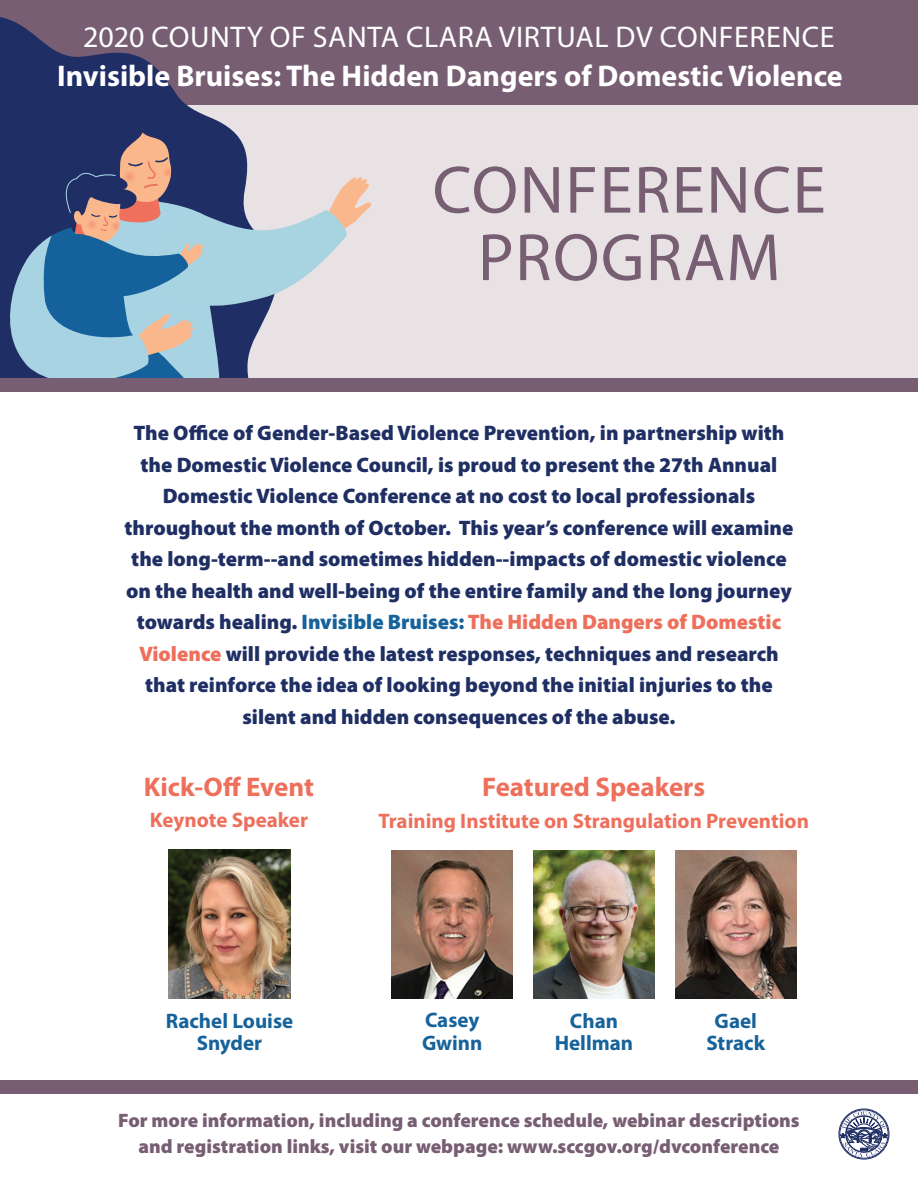
<style>
.page{position:relative;width:918px;height:1188px;background:#fff}
.page>*{position:absolute;margin:0;border:0;box-sizing:border-box;transform-origin:0 0}
.t1{font:67.5px/67.5px "Myriad Pro";letter-spacing:.02em;color:#775e73;text-align:center}
.t2{font:700 30px "Myriad Pro";color:#fff}
.t3{font:30px "Myriad Pro";letter-spacing:.02em;color:#fff}
.t4{font:700 27px "Myriad Pro";color:#ee6f5b}
.t5{font:900 21px/31.5px "Myriad Pro";color:#1f2f64;text-align:center}
.t6{font:700 21px "Myriad Pro";color:#ee6f5b}
.t7{font:700 21px/22.5px "Myriad Pro";color:#16629a;text-align:center}
.t8{font:900 19.5px/25.5px "Myriad Pro";color:#775e73;text-align:center}
.s1{color:#16629a}
.s2{color:#ee6f5b}
</style>
<div class="page">
<div style="left:839px;top:1109px;width:50px;height:50px;border:1px solid #1f2f65;border-radius:50%"></div>
<svg style="left:840px;top:1111px;width:48px;height:46px"></svg>
<img style="left:169px;top:850px;width:121px;height:148px">
<img style="left:392px;top:850px;width:121px;height:149px">
<img style="left:534px;top:850px;width:121px;height:149px">
<img style="left:675px;top:850px;width:121px;height:149px">
<div style="left:0;top:0;width:918px;height:378px;background:#e8e2e5"></div>
<div style="left:0;top:0;width:918px;height:105px;background:#775e73"></div>
<svg style="left:0;top:17px;width:176px;height:361px;fill:#1f2f65"></svg>
<svg style="left:7px;top:197px;width:21px;height:181px;background:#4f6890"></svg>
<svg style="left:28px;top:93px;width:344px;height:285px"></svg>
<div style="left:0;top:378px;width:918px;height:14px;background:#775e73"></div>
<div style="left:0;top:1080px;width:918px;height:14px;background:#775e73"></div>
<h2 class="t3" style="left:83px;top:18px;width:753px">2020 COUNTY OF SANTA CLARA VIRTUAL DV CONFERENCE</h2>
<h2 class="t2" style="left:57px;top:56px;width:787px">Invisible Bruises: The Hidden Dangers of Domestic Violence</h2>
<h1 class="t1" style="left:433px;top:155px;width:395px">CONFERENCE<br>PROGRAM</h1>
<p class="t5" style="left:124px;top:416px;width:671px">The Office of Gender-Based Violence Prevention, in partnership with the Domestic Violence Council, is proud to present the 27th Annual Domestic Violence Conference at no cost to local professionals throughout the month of October. This year’s conference will examine the long-term--and sometimes hidden--impacts of domestic violence on the health and well-being of the entire family and the long journey towards healing. <span class="s1">Invisible Bruises:</span> <span class="s2">The Hidden Dangers of Domestic Violence</span> will provide the latest responses, techniques and research that reinforce the idea of looking beyond the initial injuries to the silent and hidden consequences of the abuse.</p>
<p class="t4" style="left:144px;top:769px;width:172px">Kick-Off Event</p>
<p class="t6" style="left:150px;top:806px;width:160px">Keynote Speaker</p>
<p class="t4" style="left:482px;top:770px;width:225px">Featured Speakers</p>
<p class="t6" style="left:378px;top:807px;width:432px">Training Institute on Strangulation Prevention</p>
<p class="t7" style="left:422px;top:1008px;width:62px;text-align:left">Casey<br>Gwinn</p>
<p class="t7" style="left:555px;top:1009px;width:80px">Chan<br>Hellman</p>
<p class="t7" style="left:166px;top:1009px;width:129px">Rachel Louise<br>Snyder</p>
<p class="t7" style="left:706px;top:1009px;width:60px">Gael<br>Strack</p>
<p class="t8" style="left:118px;top:1107px;width:683px">For more information, including a conference schedule, webinar descriptions and registration links, visit our webpage: www.sccgov.org/dvconference</p>
</div>
